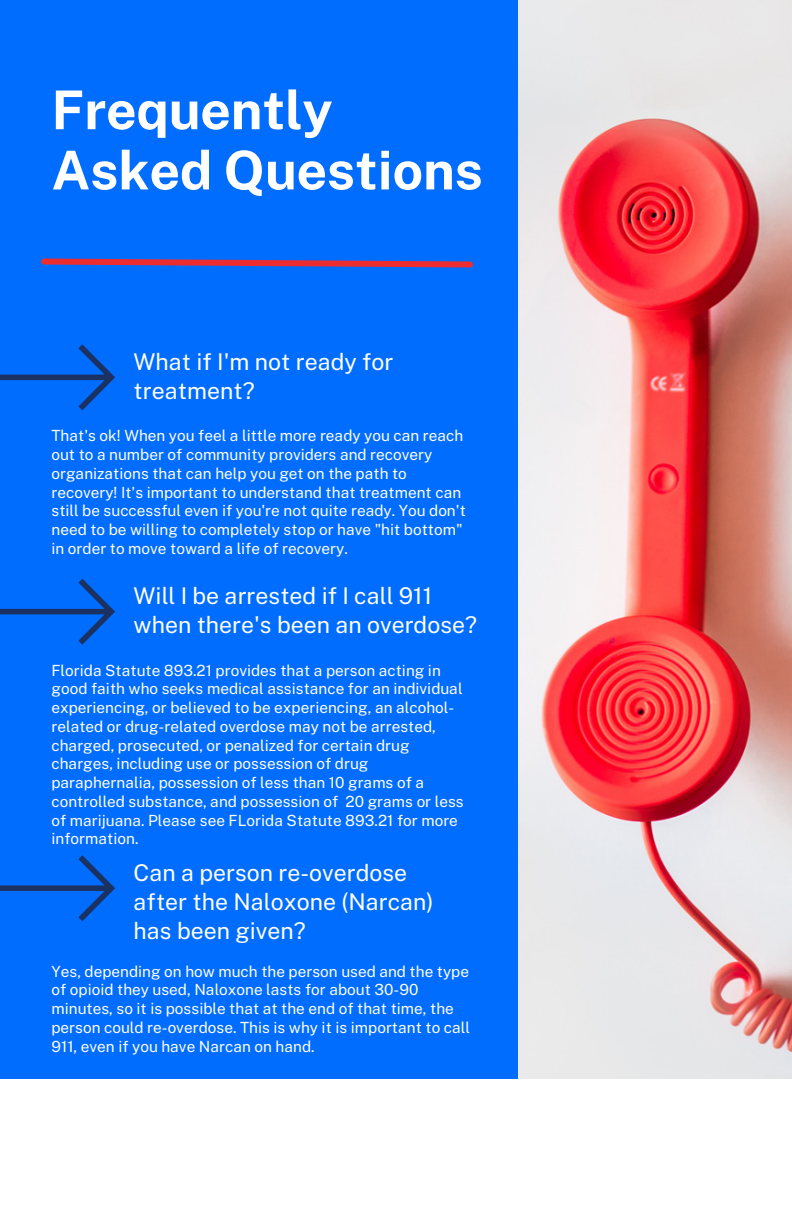
<style>
.page{position:relative;width:792px;height:1224px;background:#006dff}
.page>*{position:absolute;margin:0;border:0;box-sizing:border-box;transform-origin:0 0}
.t1{font:700 53.6px/60.2px "Public Sans";color:#fff}
.t2{font:23px/28.8px "Public Sans";color:#fff}
.t3{font:15.4px/18.8px "Public Sans";color:#fff}
</style>
<div class="page">
<img style="left:518px;top:0;width:274px;height:1079px">
<svg style="left:0;top:344px;width:115px;height:66px"></svg>
<svg style="left:0;top:579px;width:115px;height:66px"></svg>
<svg style="left:0;top:855px;width:115px;height:66px"></svg>
<svg style="left:41px;top:258px;width:432px;height:10px"></svg>
<div style="left:0;top:1079px;width:792px;height:145px;background:#fff"></div>
<h1 class="t1" style="left:51px;top:80px;width:433px">Frequently<br>Asked Questions</h1>
<h2 class="t2" style="left:134px;top:347px;width:261px">What if I'm not ready for treatment?</h2>
<p class="t3" style="left:51px;top:426px;width:416px">That's ok! When you feel a little more ready you can reach out to a number of community providers and recovery organizations that can help you get on the path to recovery! It's important to understand that treatment can still be successful even if you're not quite ready. You don't need to be willing to completely stop or have "hit bottom" in order to move toward a life of recovery.</p>
<h2 class="t2" style="left:134px;top:582px;width:345px">Will I be arrested if I call 911 when there's been an overdose?</h2>
<p class="t3" style="left:51px;top:661px;width:414px">Florida Statute 893.21 provides that a person acting in good faith who seeks medical assistance for an individual experiencing, or believed to be experiencing, an alcohol&shy;related or drug-related overdose may not be arrested, charged, prosecuted, or penalized for certain drug charges, including use or possession of drug paraphernalia, possession of less than 10 grams of a controlled substance, and possession of 20 grams or less of marijuana. Please see FLorida Statute 893.21 for more information.</p>
<h2 class="t2" style="left:134px;top:858px;width:302px">Can a person re-overdose after the Naloxone (Narcan) has been given?</h2>
<p class="t3" style="left:51px;top:962px;width:420px">Yes, depending on how much the person used and the type of opioid they used, Naloxone lasts for about 30-90 minutes, so it is possible that at the end of that time, the person could re-overdose. This is why it is important to call 911, even if you have Narcan on hand.</p>
</div>
